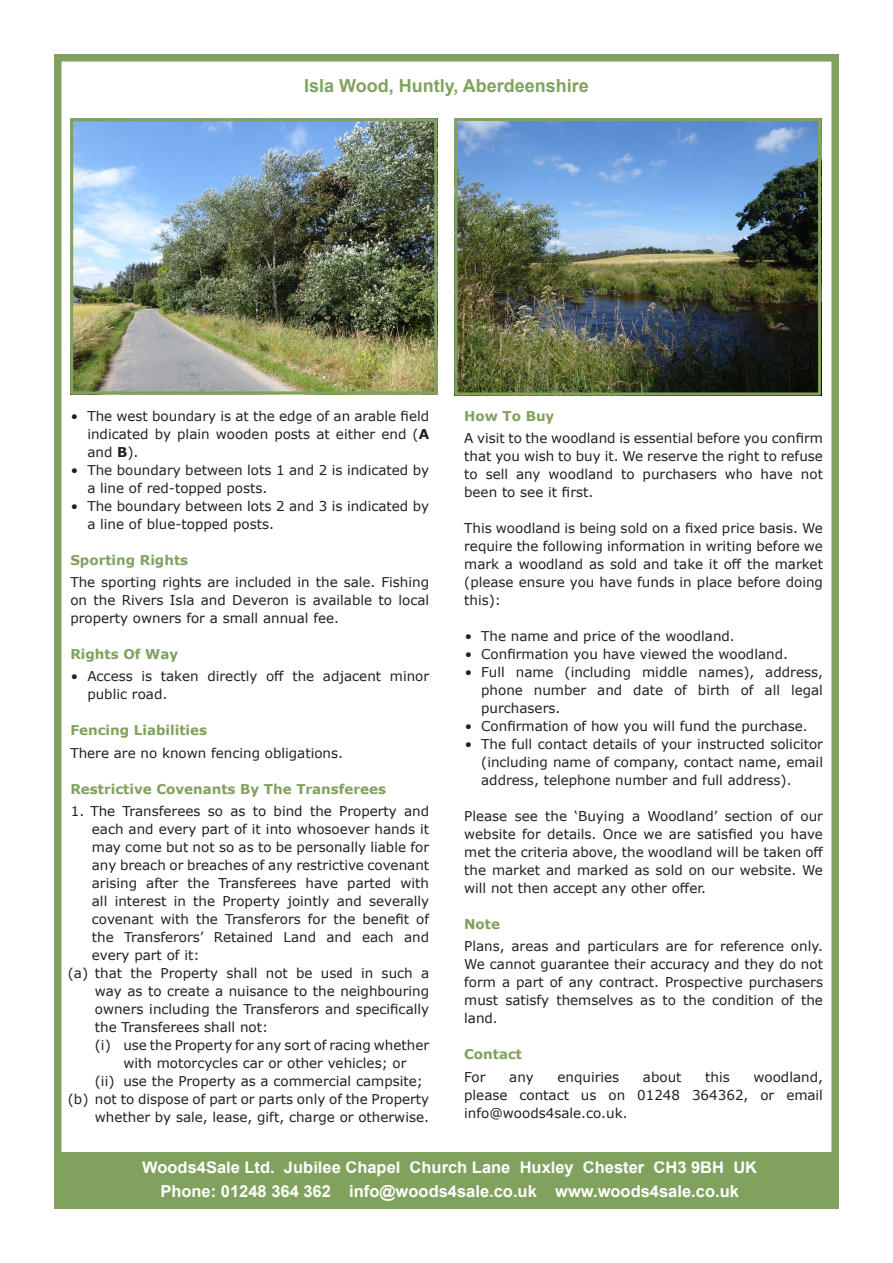
<style>
.page{position:relative;width:893px;height:1263px;background:#fff}
.page>*{position:absolute;margin:0;border:0;box-sizing:border-box;transform-origin:0 0}
.t1{font:700 18px "Arial";color:#80a25d}
.t2{font:700 16.5px/24px "Arial";color:#fff;text-align:center}
.t3{font:13.5px/18px "Verdana";color:#231f20;text-align:justify}
.t4{font:700 13.5px "Verdana";color:#81a15e}
.s1{font-weight:700}
</style>
<div class="page">
<div style="left:60px;top:1152px;width:776px;height:55px;background:#81a15e"></div>
<div style="left:54px;top:54px;width:785px;height:1155px;border:8px solid #81a15e"></div>
<img style="left:458px;top:122px;width:359px;height:269px">
<div style="left:454px;top:118px;width:367px;height:277px;border:3px solid #81a15e"></div>
<img style="left:74px;top:122px;width:359px;height:268px">
<div style="left:70px;top:118px;width:367px;height:276px;border:3px solid #81a15e"></div>
<h1 class="t1" style="left:304px;top:73px;width:286px">Isla Wood, Huntly, Aberdeenshire</h1>
<p class="t3" style="left:87px;top:407px;width:343px;text-indent:-16px">• The west boundary is at the edge of an arable field indicated by plain wooden posts at either end (<span class="s1">A </span>and <span class="s1">B</span>).</p>
<p class="t3" style="left:87px;top:461px;width:343px;text-indent:-16px">• The boundary between lots 1 and 2 is indicated by a line of red-topped posts.</p>
<p class="t3" style="left:87px;top:497px;width:343px;text-indent:-16px">• The boundary between lots 2 and 3 is indicated by a line of blue-topped posts.</p>
<p class="t4" style="left:70px;top:550px;width:119px">Sporting Rights</p>
<p class="t3" style="left:70px;top:573px;width:360px">The sporting rights are included in the sale. Fishing on the Rivers Isla and Deveron is available to local property owners for a small annual fee.</p>
<p class="t4" style="left:70px;top:645px;width:109px">Rights Of Way</p>
<p class="t3" style="left:87px;top:667px;width:343px;text-indent:-16px">• Access is taken directly off the adjacent minor public road.</p>
<p class="t4" style="left:70px;top:721px;width:138px">Fencing Liabilities</p>
<p class="t3" style="left:70px;top:744px;width:274px">There are no known fencing obligations.</p>
<p class="t4" style="left:70px;top:779px;width:317px">Restrictive Covenants By The Transferees</p>
<p class="t3" style="left:71px;top:802px;width:360px">1. The Transferees so as to bind the Property and</p>
<p class="t3" style="left:92px;top:820px;width:339px">each and every part of it into whosoever hands it</p>
<p class="t3" style="left:92px;top:838px;width:339px">may come but not so as to be personally liable for</p>
<p class="t3" style="left:92px;top:856px;width:339px">any breach or breaches of any restrictive covenant</p>
<p class="t3" style="left:92px;top:874px;width:339px">arising after the Transferees have parted with</p>
<p class="t3" style="left:92px;top:892px;width:339px">all interest in the Property jointly and severally</p>
<p class="t3" style="left:92px;top:910px;width:339px">covenant with the Transferors for the benefit of</p>
<p class="t3" style="left:92px;top:928px;width:339px">the Transferors’ Retained Land and each and</p>
<p class="t3" style="left:92px;top:946px;width:109px">every part of it:</p>
<p class="t3" style="left:68px;top:964px;width:363px">(a) that the Property shall not be used in such a</p>
<p class="t3" style="left:95px;top:982px;width:336px">way as to create a nuisance to the neighbouring</p>
<p class="t3" style="left:95px;top:1000px;width:336px">owners including the Transferors and specifically</p>
<p class="t3" style="left:95px;top:1018px;width:175px">the Transferees shall not:</p>
<p class="t3" style="left:95px;top:1036px;width:336px">(i) use the Property for any sort of racing whether</p>
<p class="t3" style="left:123px;top:1054px;width:285px">with motorcycles car or other vehicles; or</p>
<p class="t3" style="left:95px;top:1072px;width:330px">(ii) use the Property as a commercial campsite;</p>
<p class="t3" style="left:68px;top:1090px;width:363px">(b) not to dispose of part or parts only of the Property</p>
<p class="t3" style="left:95px;top:1108px;width:336px">whether by sale, lease, gift, charge or otherwise.</p>
<p class="t4" style="left:464px;top:406px;width:92px">How To Buy</p>
<p class="t3" style="left:464px;top:429px;width:360px">A visit to the woodland is essential before you confirm that you wish to buy it. We reserve the right to refuse to sell any woodland to purchasers who have not been to see it first.</p>
<p class="t3" style="left:464px;top:519px;width:360px">This woodland is being sold on a fixed price basis. We require the following information in writing before we mark a woodland as sold and take it off the market (please ensure you have funds in place before doing this):</p>
<p class="t3" style="left:465px;top:627px;width:272px">• The name and price of the woodland.</p>
<p class="t3" style="left:465px;top:645px;width:325px">• Confirmation you have viewed the woodland.</p>
<p class="t3" style="left:481px;top:663px;width:343px;text-indent:-16px">• Full name (including middle names), address, phone number and date of birth of all legal purchasers.</p>
<p class="t3" style="left:465px;top:717px;width:345px">• Confirmation of how you will fund the purchase.</p>
<p class="t3" style="left:481px;top:735px;width:343px;text-indent:-16px">• The full contact details of your instructed solicitor (including name of company, contact name, email address, telephone number and full address).</p>
<p class="t3" style="left:464px;top:807px;width:361px">Please see the ‘Buying a Woodland’ section of our website for details. Once we are satisfied you have met the criteria above, the woodland will be taken off the market and marked as sold on our website. We will not then accept any other offer.</p>
<p class="t4" style="left:464px;top:914px;width:37px">Note</p>
<p class="t3" style="left:464px;top:937px;width:360px">Plans, areas and particulars are for reference only.<br>We cannot guarantee their accuracy and they do not form a part of any contract. Prospective purchasers must satisfy themselves as to the condition of the land.</p>
<p class="t4" style="left:464px;top:1045px;width:59px">Contact</p>
<p class="t3" style="left:464px;top:1067px;width:23px">For</p>
<p class="t3" style="left:509px;top:1067px;width:26px">any</p>
<p class="t3" style="left:557px;top:1067px;width:63px">enquiries</p>
<p class="t3" style="left:643px;top:1067px;width:40px">about</p>
<p class="t3" style="left:705px;top:1067px;width:26px">this</p>
<p class="t3" style="left:464px;top:1067px;width:360px;text-indent:289px">woodland, please contact us on 01248 364362, or email info@woods4sale.co.uk.</p>
<p class="t2" style="left:142px;top:1155px;width:616px">Woods4Sale Ltd. Jubilee Chapel Church Lane Huxley Chester CH3 9BH UK<br>Phone: 01248 364 362 info@woods4sale.co.uk www.woods4sale.co.uk</p>
</div>
